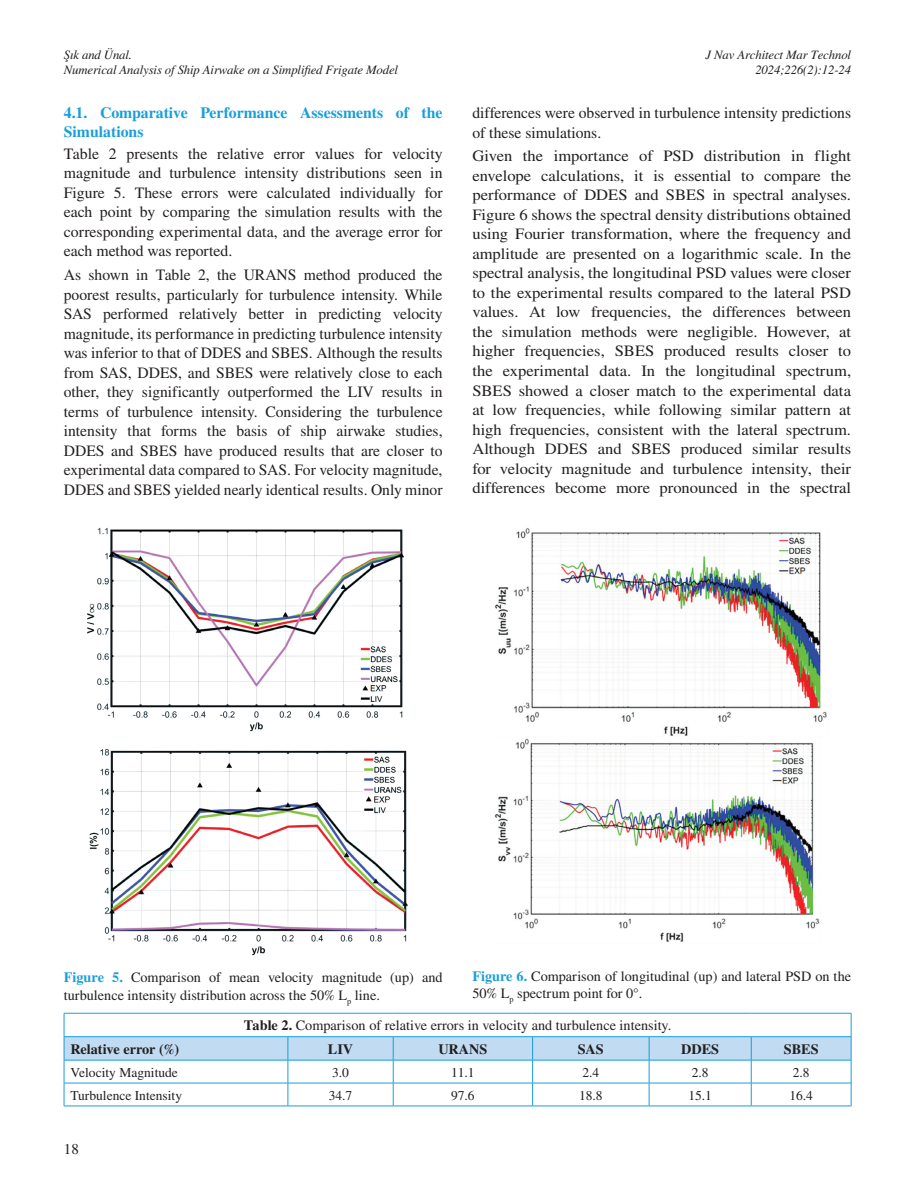
<style>
.page{position:relative;width:915px;height:1191px;background:#fff}
.page>*{position:absolute;margin:0;border:0;box-sizing:border-box;transform-origin:0 0}
.t1{font:15.75px/19.5px "STIX General";color:#231f20;text-align:justify}
.t2{font:15.75px/19.5px "STIX General";color:#231f20;text-align:justify;scale:1.05 1}
.BOLD{font:700 15.75px/18.9px "STIX General";color:#199eda}
.t3{font:15px "STIX General";color:#231f20}
.RESİM-ALTI{font:14.25px/17.1px "STIX General";color:#231f20}
.TABLO-BASI{font:14.25px "STIX General";color:#231f20}
.TABLO-ARA{font:700 14.25px "STIX General";color:#231f20}
.TABLO-YAZI{font:13.5px "STIX General";color:#231f20}
.t4{font:italic 12.75px/15px "STIX General";letter-spacing:-.01em;color:#231f20}
.s1{font-weight:700;color:#199eda}
.s2{font-weight:700}
</style>
<div class="page">
<img style="left:495px;top:528px;width:332px;height:414px">
<img style="left:87px;top:527px;width:321px;height:429px">
<hr style="left:64px;top:1105px;width:224px;height:1px;background:#199eda">
<hr style="left:288px;top:1105px;width:105px;height:1px;background:#199eda">
<hr style="left:393px;top:1105px;width:139px;height:1px;background:#199eda">
<hr style="left:532px;top:1105px;width:117px;height:1px;background:#199eda">
<hr style="left:649px;top:1105px;width:102px;height:1px;background:#199eda">
<hr style="left:751px;top:1105px;width:100px;height:1px;background:#199eda">
<svg style="left:64px;top:1013px;width:787px;height:92px"></svg>
<p class="t4" style="left:64px;top:47px;width:336px">Şık and Ünal.<br>Numerical Analysis of Ship Airwake on a Simplified Frigate Model</p>
<p class="t4" style="left:705px;top:47px;width:147px;text-align:right">J Nav Architect Mar Technol<br>2024;226(2):12-24</p>
<p class="BOLD" style="left:64px;top:104px;width:380px">4.1. Comparative Performance Assessments of the<br>Simulations</p>
<p class="t1" style="left:64px;top:144px;width:380px">Table 2 presents the relative error values for velocity magnitude and turbulence intensity distributions seen in Figure 5. These errors were calculated individually for each point by comparing the simulation results with the corresponding experimental data, and the average error for each method was reported.</p>
<p class="t1" style="left:64px;top:266px;width:380px">As shown in Table 2, the URANS method produced the poorest results, particularly for turbulence intensity. While SAS performed relatively better in predicting velocity magnitude, its performance in predicting turbulence intensity was inferior to that of DDES and SBES. Although the results from SAS, DDES, and SBES were relatively close to each other, they significantly outperformed the LIV results in terms of turbulence intensity. Considering the turbulence intensity that forms the basis of ship airwake studies, DDES and SBES have produced results that are closer to experimental data compared to SAS. For velocity magnitude, DDES and SBES yielded nearly identical results. Only minor</p>
<p class="t1" style="left:472px;top:104px;width:380px">differences were observed in turbulence intensity predictions of these simulations.</p>
<p class="t2" style="left:472px;top:147px;width:362px">Given the importance of PSD distribution in flight envelope calculations, it is essential to compare the performance of DDES and SBES in spectral analyses.<br>Figure 6 shows the spectral density distributions obtained using Fourier transformation, where the frequency and amplitude are presented on a logarithmic scale. In the spectral analysis, the longitudinal PSD values were closer to the experimental results compared to the lateral PSD values. At low frequencies, the differences between the simulation methods were negligible. However, at higher frequencies, SBES produced results closer to the experimental data. In the longitudinal spectrum, SBES showed a closer match to the experimental data at low frequencies, while following similar pattern at high frequencies, consistent with the lateral spectrum.<br>Although DDES and SBES produced similar results for velocity magnitude and turbulence intensity, their differences become more pronounced in the spectral</p>
<p class="RESİM-ALTI" style="left:472px;top:968px;width:380px"><span class="s1">Figure 6.</span> Comparison of longitudinal (up) and lateral PSD on the<br>50% L<sub>p</sub> spectrum point for 0°.</p>
<p class="RESİM-ALTI" style="left:64px;top:969px;width:380px"><span class="s1">Figure 5.</span> Comparison of mean velocity magnitude (up) and turbulence intensity distribution across the 50% L<sub>p</sub> line.</p>
<p class="TABLO-BASI" style="left:244px;top:1015px;width:429px"><span class="s2">Table 2.</span> Comparison of relative errors in velocity and turbulence intensity.</p>
<p class="TABLO-ARA" style="left:70px;top:1038px;width:110px">Relative error (%)</p>
<p class="TABLO-ARA" style="left:328px;top:1038px;width:27px">LIV</p>
<p class="TABLO-ARA" style="left:438px;top:1038px;width:51px">URANS</p>
<p class="TABLO-ARA" style="left:577px;top:1038px;width:27px">SAS</p>
<p class="TABLO-ARA" style="left:681px;top:1038px;width:40px">DDES</p>
<p class="TABLO-ARA" style="left:783px;top:1038px;width:36px">SBES</p>
<p class="TABLO-YAZI" style="left:70px;top:1062px;width:109px">Velocity Magnitude</p>
<p class="TABLO-YAZI" style="left:332px;top:1062px;width:18px">3.0</p>
<p class="TABLO-YAZI" style="left:451px;top:1062px;width:25px">11.1</p>
<p class="TABLO-YAZI" style="left:582px;top:1062px;width:18px">2.4</p>
<p class="TABLO-YAZI" style="left:691px;top:1062px;width:18px">2.8</p>
<p class="TABLO-YAZI" style="left:792px;top:1062px;width:18px">2.8</p>
<p class="TABLO-YAZI" style="left:70px;top:1085px;width:113px">Turbulence Intensity</p>
<p class="TABLO-YAZI" style="left:328px;top:1085px;width:25px">34.7</p>
<p class="TABLO-YAZI" style="left:451px;top:1085px;width:25px">97.6</p>
<p class="TABLO-YAZI" style="left:579px;top:1085px;width:25px">18.8</p>
<p class="TABLO-YAZI" style="left:688px;top:1085px;width:25px">15.1</p>
<p class="TABLO-YAZI" style="left:789px;top:1085px;width:25px">16.4</p>
<p class="t3" style="left:64px;top:1138px;width:16px">18</p>
</div>
